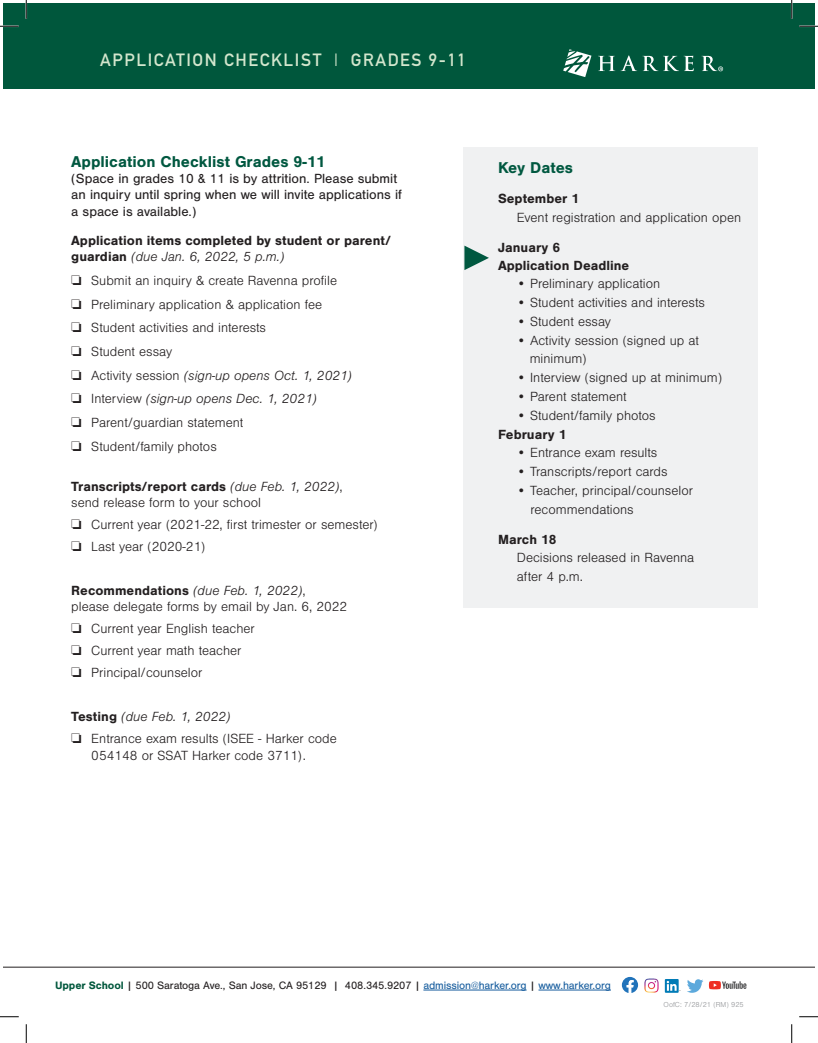
<style>
.page{position:relative;width:818px;height:1043px;background:#fff}
.page>*{position:absolute;margin:0;border:0;box-sizing:border-box;transform-origin:0 0}
.t1{font:700 17.5px "DIN Alternate";letter-spacing:.09em;color:#d3e6cd}
.t2{font:700 16.25px "Nimbus San";color:#005840}
.t3{font:300 13.75px/16.2px "Nimbus San";color:#231f20}
.t4{font:700 13.75px/16.2px "Nimbus San";color:#231f20}
.t5{font:13.75px/16.2px "Nimbus San";color:#231f20}
.t6{font:italic 300 13.75px "Nimbus San";color:#231f20}
.t7{font:11.12px "Nimbus San";letter-spacing:-.01em;color:#231f20}
.t8{font:300 7.5px "Nimbus San";color:#939598}
.s1{font-family:"Helvetica Neue LT Std";font-weight:300;font-stretch:condensed}
.s2{font-weight:300;font-style:italic}
.s3{font-style:normal}
.s4{font-weight:700}
.s5{font-style:italic}
.s6{font-weight:700;font-style:normal}
.s7{font-weight:700;color:#00573c}
.s8{color:#175d9e}
</style>
<div class="page">
<div style="left:4px;top:4px;width:810px;height:85px;background:#00573c"></div>
<svg style="left:563px;top:49px;width:28px;height:28px"></svg>
<svg style="left:598px;top:55px;width:95px;height:16px"></svg>
<svg style="left:701px;top:56px;width:22px;height:15px"></svg>
<div style="left:463px;top:147px;width:294px;height:460px;background:#f0f1f2"></div>
<svg style="left:464px;top:246px;width:25px;height:24px"></svg>
<hr style="left:423px;top:989px;width:103px;height:1px;background:#175d9e">
<hr style="left:538px;top:989px;width:73px;height:1px;background:#175d9e">
<hr style="left:4px;top:966px;width:810px;height:1px;background:#231f20">
<img style="left:644px;top:978px;width:15px;height:15px">
<div style="left:664px;top:979px;width:14px;height:13px;background:#007bb6"></div>
<svg style="left:666px;top:980px;width:14px;height:11px"></svg>
<svg style="left:687px;top:979px;width:16px;height:13px"></svg>
<svg style="left:709px;top:981px;width:37px;height:8px"></svg>
<svg style="left:622px;top:977px;width:16px;height:16px"></svg>
<svg style="left:0;top:25px;width:19px;height:2px"></svg>
<svg style="left:799px;top:25px;width:19px;height:2px"></svg>
<svg style="left:0;top:1016px;width:19px;height:1px"></svg>
<svg style="left:799px;top:1016px;width:19px;height:1px"></svg>
<svg style="left:25px;top:0;width:2px;height:19px"></svg>
<svg style="left:25px;top:1024px;width:2px;height:18px"></svg>
<svg style="left:790px;top:0;width:2px;height:19px"></svg>
<svg style="left:791px;top:1024px;width:1px;height:18px"></svg>
<p class="t1" style="left:100px;top:46px;width:367px">APPLICATION CHECKLIST <span class="s1">l</span> GRADES 9-11</p>
<p class="t2" style="left:71px;top:152px;width:255px">Application Checklist Grades 9-11</p>
<p class="t5" style="left:71px;top:171px;width:332px">(Space in grades 10 &amp; 11 is by attrition. Please submit an inquiry until spring when we will invite applications if a space is available.)</p>
<p class="t4" style="left:71px;top:232px;width:321px">Application items completed by student or parent/ guardian <span class="s2">(due Jan. 6, 2022, 5 p.m.)</span></p>
<p class="t3" style="left:71px;top:273px;width:267px">□ Submit an inquiry &amp; create Ravenna profile</p>
<p class="t3" style="left:71px;top:296px;width:252px">□ Preliminary application &amp; application fee</p>
<p class="t3" style="left:71px;top:320px;width:196px">□ Student activities and interests</p>
<p class="t3" style="left:71px;top:344px;width:102px">□ Student essay</p>
<p class="t6" style="left:71px;top:368px;width:282px">□ <span class="s3">Activity session</span> (sign-up opens Oct. 1, 2021)</p>
<p class="t6" style="left:71px;top:391px;width:247px">□ <span class="s3">Interview</span> (sign-up opens Dec. 1, 2021)</p>
<p class="t3" style="left:71px;top:415px;width:174px">□ Parent/guardian statement</p>
<p class="t3" style="left:71px;top:438px;width:147px">□ Student/family photos</p>
<p class="t3" style="left:71px;top:478px;width:273px"><span class="s4">Transcripts/report cards</span> <span class="s5">(due Feb. 1, 2022)</span>, send release form to your school</p>
<p class="t3" style="left:71px;top:516px;width:308px">□ Current year (2021-22, first trimester or semester)</p>
<p class="t3" style="left:71px;top:538px;width:135px">□ Last year (2020-21)</p>
<p class="t3" style="left:71px;top:583px;width:277px"><span class="s4">Recommendations</span> <span class="s5">(due Feb. 1, 2022)</span>,<br>please delegate forms by email by Jan. 6, 2022</p>
<p class="t3" style="left:71px;top:621px;width:185px">□ Current year English teacher</p>
<p class="t3" style="left:71px;top:643px;width:172px">□ Current year math teacher</p>
<p class="t3" style="left:71px;top:664px;width:133px">□ Principal/counselor</p>
<p class="t6" style="left:71px;top:709px;width:161px"><span class="s6">Testing</span> (due Feb. 1, 2022)</p>
<p class="t3" style="left:91px;top:731px;width:247px;text-indent:-20px">□ Entrance exam results (ISEE - Harker code<br>054148 or SSAT Harker code 3711).</p>
<p class="t2" style="left:498px;top:159px;width:77px">Key Dates</p>
<p class="t4" style="left:498px;top:191px;width:83px">September 1</p>
<p class="t3" style="left:517px;top:210px;width:226px">Event registration and application open</p>
<p class="t4" style="left:498px;top:239px;width:133px;line-height:17.5px">January 6<br>Application Deadline</p>
<p class="t3" style="left:517px;top:276px;width:145px">• Preliminary application</p>
<p class="t3" style="left:517px;top:295px;width:189px">• Student activities and interests</p>
<p class="t3" style="left:517px;top:313px;width:96px">• Student essay</p>
<p class="t3" style="left:529px;top:331px;width:171px;line-height:18.8px;text-indent:-13px">• Activity session (signed up at minimum)</p>
<p class="t3" style="left:517px;top:370px;width:207px">• Interview (signed up at minimum)</p>
<p class="t3" style="left:517px;top:389px;width:111px">• Parent statement</p>
<p class="t3" style="left:517px;top:407px;width:140px">• Student/family photos</p>
<p class="t4" style="left:498px;top:426px;width:70px">February 1</p>
<p class="t3" style="left:517px;top:445px;width:142px">• Entrance exam results</p>
<p class="t3" style="left:517px;top:464px;width:152px">• Transcripts/report cards</p>
<p class="t3" style="left:530px;top:481px;width:164px;line-height:18.8px;text-indent:-14px">• Teacher, principal/counselor recommendations</p>
<p class="t4" style="left:498px;top:531px;width:60px">March 18</p>
<p class="t3" style="left:517px;top:549px;width:179px;line-height:18.8px">Decisions released in Ravenna after 4 p.m.</p>
<p class="t7" style="left:55px;top:979px;width:557px"><span class="s7">Upper School</span> | 500 Saratoga Ave., San Jose, CA 95129 | 408.345.9207 | <span class="s8">admission@harker.org</span> | <span class="s8">www.harker.org</span></p>
<p class="t8" style="left:663px;top:1000px;width:82px">OofC: 7/28/21 (RM) 925</p>
</div>
